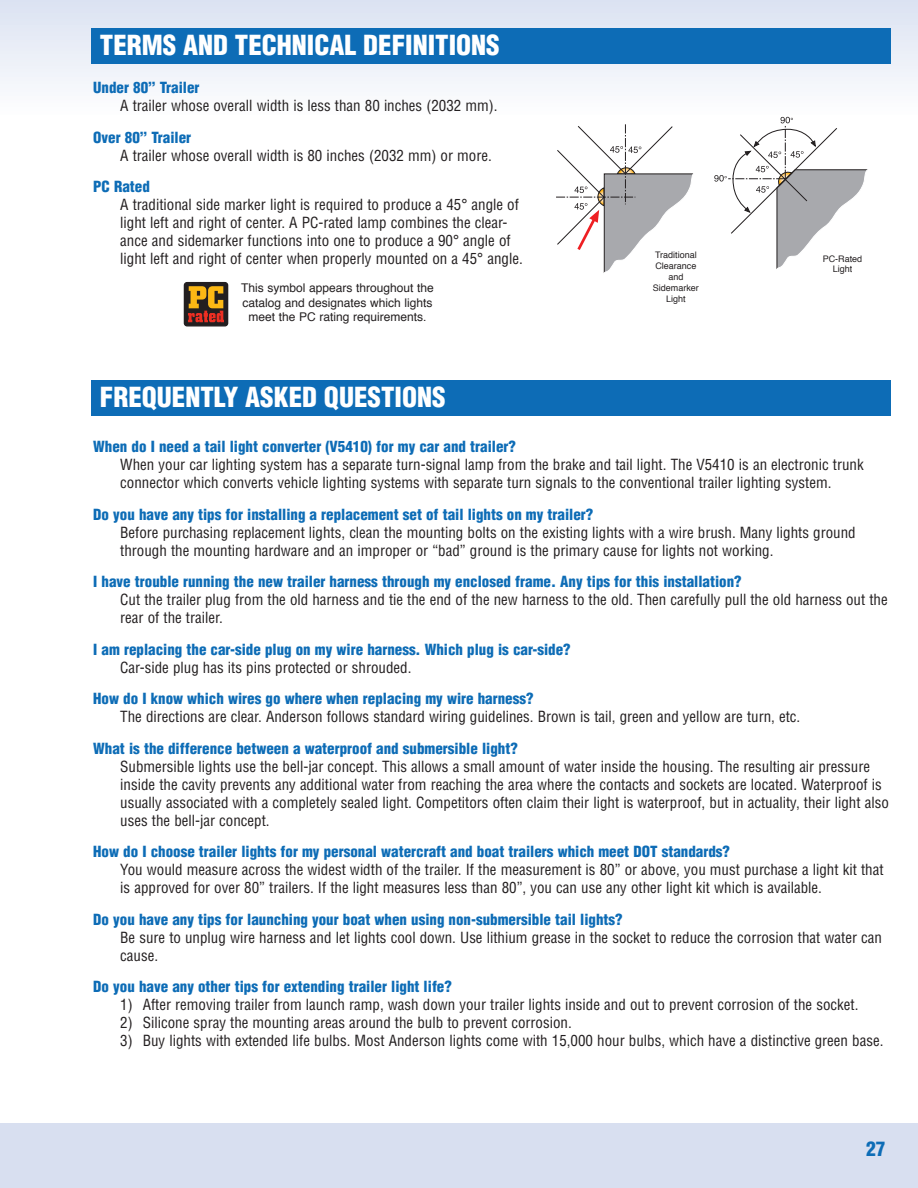
<style>
.page{position:relative;width:918px;height:1188px;background:#fff}
.page>*{position:absolute;margin:0;border:0;box-sizing:border-box;transform-origin:0 0}
.t1{font:900 condensed 27px "Helvetica";color:#fff}
.t2{font:900 condensed 19.5px "Helvetica";color:#0d6cb6}
.t3{font:condensed 15px/18px "Helvetica";color:#231f20}
.t4{font:900 condensed 15px "Helvetica";color:#0d6cb6}
.t5{font:12px/14.4px "Helvetica";color:#231f20;text-align:center}
.t6{font:9px/10.8px "Helvetica";color:#231f20;text-align:center}
</style>
<div class="page">
<div style="left:0;top:1123px;width:918px;height:65px;background:#d8dff0"></div>
<div style="left:0;top:0;width:918px;height:129px;background:linear-gradient(to bottom,#dbe2f2,#fff)"></div>
<svg style="left:183px;top:281px;width:46px;height:46px;background:#7f552c"></svg>
<svg style="left:714px;top:117px;width:162px;height:152px"></svg>
<div style="left:543px;top:119px;width:162px;height:164px;background:#fff"></div>
<svg style="left:556px;top:124px;width:137px;height:149px"></svg>
<div style="left:92px;top:28px;width:799px;height:35px;background:#0d6cb6"></div>
<div style="left:92px;top:380px;width:799px;height:36px;background:#0d6cb6"></div>
<h1 class="t1" style="left:100px;top:29px;width:401px">TERMS AND TECHNICAL DEFINITIONS</h1>
<p class="t4" style="left:93px;top:79px;width:108px">Under 80” Trailer</p>
<p class="t3" style="left:120px;top:97px;width:379px">A trailer whose overall width is less than 80 inches (2032 mm).</p>
<p class="t4" style="left:93px;top:128px;width:99px">Over 80” Trailer</p>
<p class="t3" style="left:120px;top:146px;width:373px">A trailer whose overall width is 80 inches (2032 mm) or more.</p>
<p class="t4" style="left:93px;top:178px;width:58px">PC Rated</p>
<p class="t3" style="left:120px;top:196px;width:404px">A traditional side marker light is required to produce a 45° angle of light left and right of center. A PC-rated lamp combines the clear&shy;ance and sidemarker functions into one to produce a 90° angle of light left and right of center when properly mounted on a 45° angle.</p>
<p class="t5" style="left:241px;top:282px;width:194px">This symbol appears throughout the catalog and designates which lights meet the PC rating requirements.</p>
<h1 class="t1" style="left:100px;top:381px;width:347px">FREQUENTLY ASKED QUESTIONS</h1>
<p class="t6" style="left:653px;top:250px;width:48px">Traditional<br>Clearance and<br>Sidemarker<br>Light</p>
<p class="t6" style="left:823px;top:254px;width:41px">PC-Rated<br>Light</p>
<p class="t4" style="left:93px;top:437px;width:424px">When do I need a tail light converter (V5410) for my car and trailer?</p>
<p class="t3" style="left:120px;top:455px;width:745px">When your car lighting system has a separate turn-signal lamp from the brake and tail light. The V5410 is an electronic trunk connector which converts vehicle lighting systems with separate turn signals to the conventional trailer lighting system.</p>
<p class="t4" style="left:93px;top:505px;width:502px">Do you have any tips for installing a replacement set of tail lights on my trailer?</p>
<p class="t3" style="left:120px;top:523px;width:737px">Before purchasing replacement lights, clean the mounting bolts on the existing lights with a wire brush. Many lights ground through the mounting hardware and an improper or “bad” ground is the primary cause for lights not working.</p>
<p class="t4" style="left:93px;top:572px;width:650px">I have trouble running the new trailer harness through my enclosed frame. Any tips for this installation?</p>
<p class="t3" style="left:120px;top:590px;width:769px">Cut the trailer plug from the old harness and tie the end of the new harness to the old. Then carefully pull the old harness out the rear of the trailer.</p>
<p class="t4" style="left:93px;top:640px;width:479px">I am replacing the car-side plug on my wire harness. Which plug is car-side?</p>
<p class="t3" style="left:120px;top:658px;width:293px">Car-side plug has its pins protected or shrouded.</p>
<p class="t4" style="left:93px;top:689px;width:442px">How do I know which wires go where when replacing my wire harness?</p>
<p class="t3" style="left:120px;top:707px;width:682px">The directions are clear. Anderson follows standard wiring guidelines. Brown is tail, green and yellow are turn, etc.</p>
<p class="t4" style="left:93px;top:739px;width:426px">What is the difference between a waterproof and submersible light?</p>
<p class="t3" style="left:120px;top:757px;width:770px">Submersible lights use the bell-jar concept. This allows a small amount of water inside the housing. The resulting air pressure inside the cavity prevents any additional water from reaching the area where the contacts and sockets are located. Waterproof is usually associated with a completely sealed light. Competitors often claim their light is waterproof, but in actuality, their light also uses the bell-jar concept.</p>
<p class="t4" style="left:93px;top:842px;width:638px">How do I choose trailer lights for my personal watercraft and boat trailers which meet DOT standards?</p>
<p class="t3" style="left:120px;top:860px;width:765px">You would measure across the widest width of the trailer. If the measurement is 80” or above, you must purchase a light kit that is approved for over 80” trailers. If the light measures less than 80”, you can use any other light kit which is available.</p>
<p class="t4" style="left:93px;top:910px;width:531px">Do you have any tips for launching your boat when using non-submersible tail lights?</p>
<p class="t3" style="left:120px;top:928px;width:763px">Be sure to unplug wire harness and let lights cool down. Use lithium grease in the socket to reduce the corrosion that water can cause.</p>
<p class="t4" style="left:93px;top:977px;width:360px">Do you have any other tips for extending trailer light life?</p>
<p class="t3" style="left:120px;top:995px;width:740px">1) After removing trailer from launch ramp, wash down your trailer lights inside and out to prevent corrosion of the socket.</p>
<p class="t3" style="left:120px;top:1013px;width:453px">2) Silicone spray the mounting areas around the bulb to prevent corrosion.</p>
<p class="t3" style="left:120px;top:1031px;width:765px">3) Buy lights with extended life bulbs. Most Anderson lights come with 15,000 hour bulbs, which have a distinctive green base.</p>
<h2 class="t2" style="left:866px;top:1136px;width:21px">27</h2>
</div>
